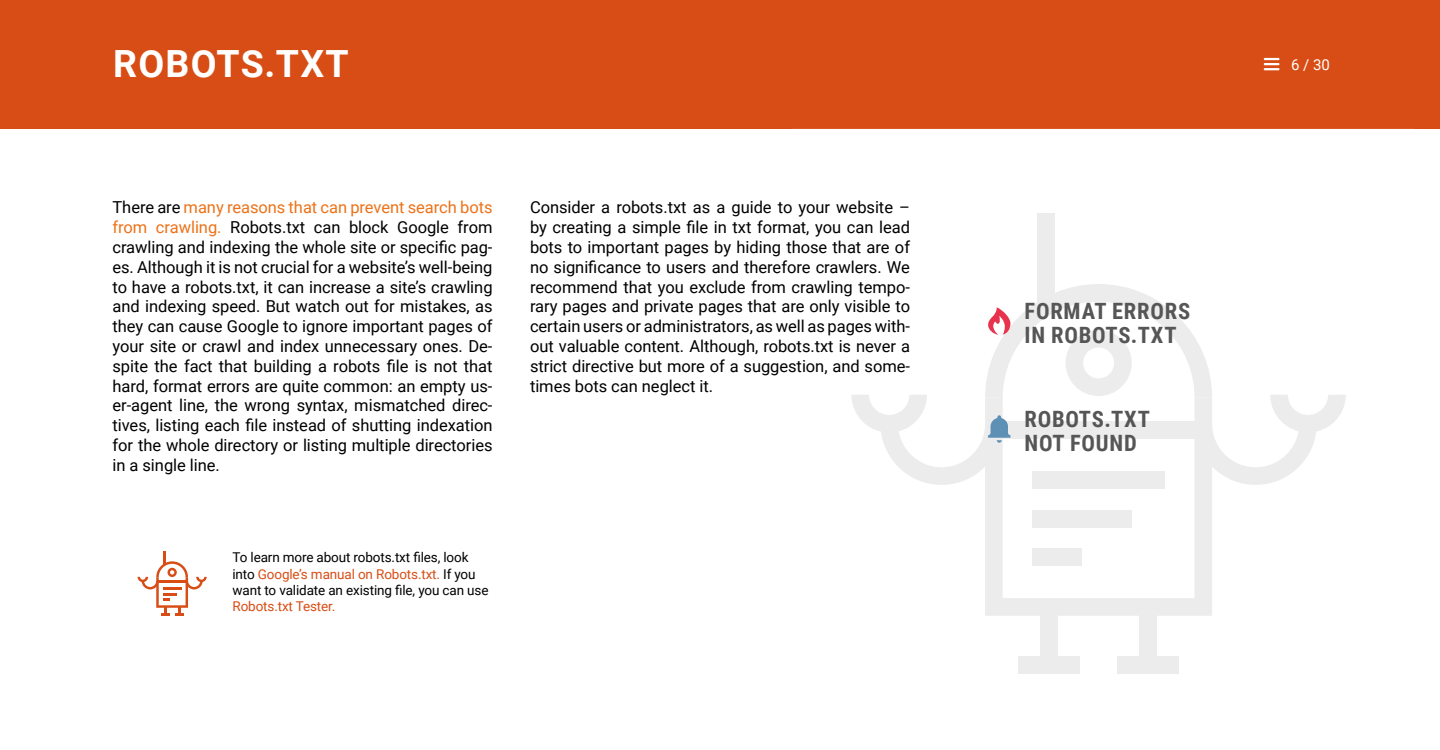
<style>
.page{position:relative;width:1440px;height:750px;background:#fff}
.page>*{position:absolute;margin:0;border:0;box-sizing:border-box;transform-origin:0 0}
.t1{font:700 37.5px "Roboto";letter-spacing:.035em;color:#fff}
.t2{font:700 22.5px/24px "Roboto Condensed";letter-spacing:.035em;color:#575656}
.t3{font:16.5px/19.8px "Roboto";letter-spacing:-.005em;color:#000;text-align:justify}
.t4{font:15px "Roboto";color:#fff}
.t5{font:13.5px/16.2px "Roboto";letter-spacing:-.01em;color:#000}
.t6{font:13.5px "Roboto";letter-spacing:-.01em;color:#d84d15}
.s1{color:#ed7218}
.s2{color:#d84d15}
</style>
<div class="page">
<div style="left:0;top:0;width:1440px;height:128px;background:#d84d15"></div>
<svg style="left:1264px;top:58px;width:16px;height:12px"></svg>
<svg style="left:985px;top:485px;width:227px;height:131px"></svg>
<div style="left:1037px;top:213px;width:18px;height:94px;background:#ececec"></div>
<div style="left:1040px;top:607px;width:18px;height:58px;background:#ececec"></div>
<div style="left:1140px;top:607px;width:17px;height:58px;background:#ececec"></div>
<div style="left:1018px;top:656px;width:62px;height:18px;background:#ececec"></div>
<div style="left:1117px;top:656px;width:62px;height:18px;background:#ececec"></div>
<div style="left:1033px;top:472px;width:132px;height:17px;background:#ececec"></div>
<div style="left:1033px;top:510px;width:99px;height:17px;background:#ececec"></div>
<div style="left:1033px;top:548px;width:49px;height:18px;background:#ececec"></div>
<svg style="left:851px;top:284px;width:495px;height:201px"></svg>
<svg style="left:138px;top:551px;width:69px;height:65px"></svg>
<h1 class="t1" style="left:113px;top:48px;width:237px">ROBOTS.TXT</h1>
<p class="t3" style="left:112px;top:199px;width:382px">There are <span class="s1">many reasons that can prevent search bots from crawling.</span> Robots.txt can block Google from crawling and indexing the whole site or specific pag&shy;es. Although it is not crucial for a website’s well-being to have a robots.txt, it can increase a site’s crawling and indexing speed. But watch out for mistakes, as they can cause Google to ignore important pages of your site or crawl and index unnecessary ones. De&shy;spite the fact that building a robots file is not that hard, format errors are quite common: an empty us&shy;er-agent line, the wrong syntax, mismatched direc&shy;tives, listing each file instead of shutting indexation for the whole directory or listing multiple directories in a single line.</p>
<p class="t5" style="left:232px;top:549px;width:258px">To learn more about robots.txt files, look into <span class="s2">Google’s manual on Robots.txt.</span> If you want to validate an existing file, you can use</p>
<p class="t6" style="left:232px;top:600px;width:104px">Robots.txt Tester.</p>
<p class="t3" style="left:530px;top:199px;width:382px">Consider a robots.txt as a guide to your website – by creating a simple file in txt format, you can lead bots to important pages by hiding those that are of no significance to users and therefore crawlers. We recommend that you exclude from crawling tempo&shy;rary pages and private pages that are only visible to certain users or administrators, as well as pages with&shy;out valuable content. Although, robots.txt is never a strict directive but more of a suggestion, and some&shy;times bots can neglect it.</p>
<h2 class="t2" style="left:1025px;top:299px;width:167px">FORMAT ERRORS<br>IN ROBOTS.TXT</h2>
<h2 class="t2" style="left:1025px;top:407px;width:127px">ROBOTS.TXT<br>NOT FOUND</h2>
<p class="t4" style="left:1291px;top:57px;width:40px">6 / 30</p>
</div>
